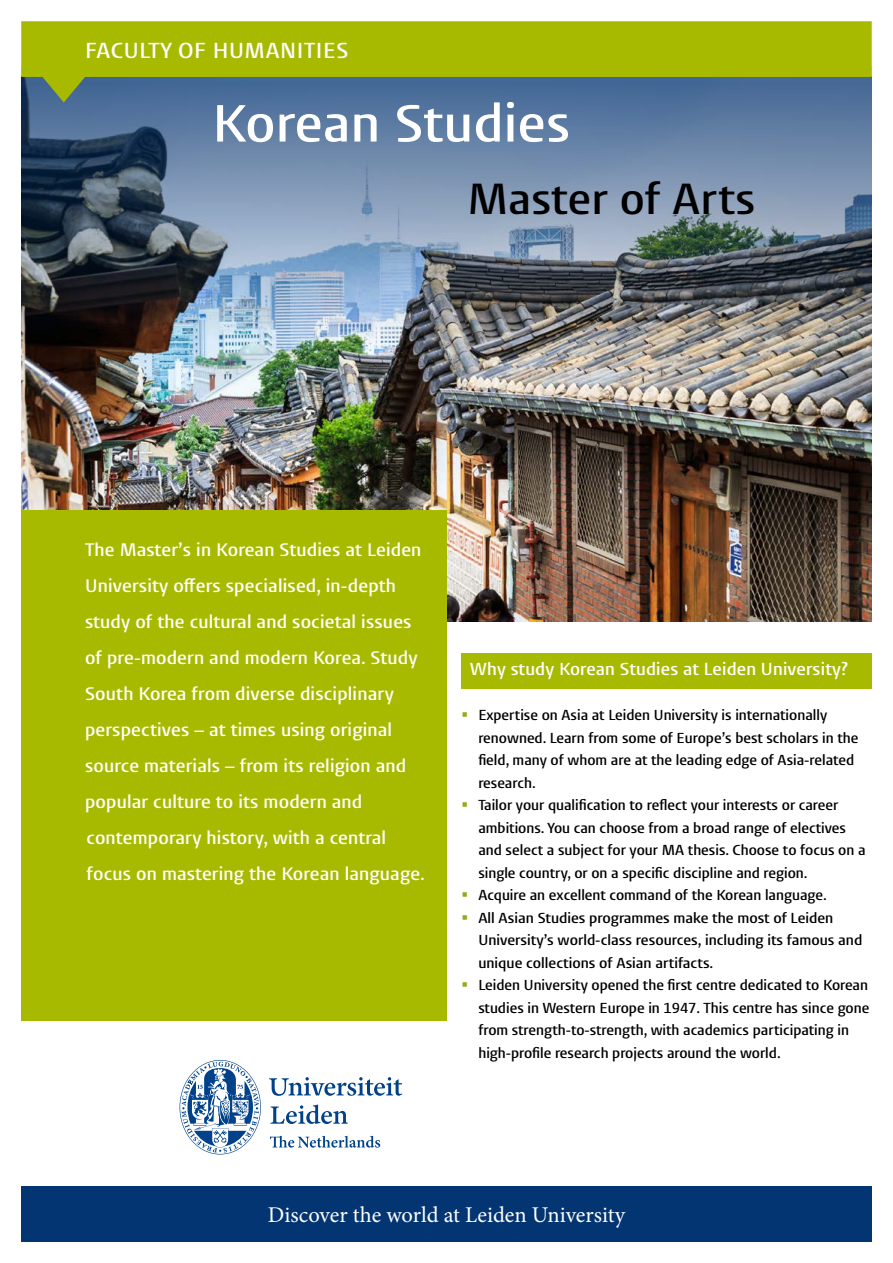
<style>
.page{position:relative;width:893px;height:1263px;background:#fff}
.page>*{position:absolute;margin:0;border:0;box-sizing:border-box;transform-origin:0 0}
.t1{font:600 54px "Vestula";letter-spacing:.01em;color:#fff}
.t2{font:600 45px "Vestula";letter-spacing:.01em;color:#000}
.t3{font:22.5px "Minion Pro";color:#fff}
.t4{font:600 22.5px "Vestula";letter-spacing:.025em;color:#fff}
.t5{font:600 18.75px/36px "Vestula";letter-spacing:.01em;color:#fff}
.t6{font:600 18px "Vestula";letter-spacing:.01em;color:#fff}
.t7{font:600 15px/22.5px "Vestula";color:#000}
</style>
<div class="page">
<img style="left:21px;top:342px;width:851px;height:279px">
<div style="left:21px;top:1186px;width:851px;height:56px;background:#033572"></div>
<div style="left:21px;top:510px;width:425px;height:510px;background:#a8ba00"></div>
<img style="left:21px;top:102px;width:851px;height:240px">
<svg style="left:21px;top:21px;width:851px;height:81px;background:#8ba22d"></svg>
<svg style="left:270px;top:1136px;width:110px;height:12px"></svg>
<svg style="left:269px;top:1077px;width:133px;height:47px"></svg>
<svg style="left:180px;top:1060px;width:81px;height:94px"></svg>
<div style="left:461px;top:653px;width:411px;height:35px;background:#a8ba00"></div>
<h3 class="t4" style="left:85px;top:36px;width:265px">FACULTY OF HUMANITIES</h3>
<h1 class="t1" style="left:212px;top:90px;width:359px">Korean Studies</h1>
<h2 class="t2" style="left:467px;top:171px;width:290px">Master of Arts</h2>
<p class="t5" style="left:85px;top:532px;width:341px">The Master’s in Korean Studies at Leiden University offers specialised, in-depth study of the cultural and societal issues of pre-modern and modern Korea. Study South Korea from diverse disciplinary perspectives – at times using original source materials – from its religion and popular culture to its modern and contemporary history, with a central focus on mastering the Korean language.</p>
<p class="t6" style="left:470px;top:658px;width:380px">Why study Korean Studies at Leiden University?</p>
<p class="t7" style="left:478px;top:704px;width:393px">Expertise on Asia at Leiden University is internationally renowned. Learn from some of Europe’s best scholars in the field, many of whom are at the leading edge of Asia-related research.<br>Tailor your qualification to reflect your interests or career ambitions. You can choose from a broad range of electives and select a subject for your MA thesis. Choose to focus on a single country, or on a specific discipline and region.<br>Acquire an excellent command of the Korean language.<br>All Asian Studies programmes make the most of Leiden University’s world-class resources, including its famous and unique collections of Asian artifacts.<br>Leiden University opened the first centre dedicated to Korean studies in Western Europe in 1947. This centre has since gone from strength-to-strength, with academics participating in high-profile research projects around the world.</p>
<h3 class="t3" style="left:268px;top:1200px;width:359px">Discover the world at Leiden University</h3>
</div>
